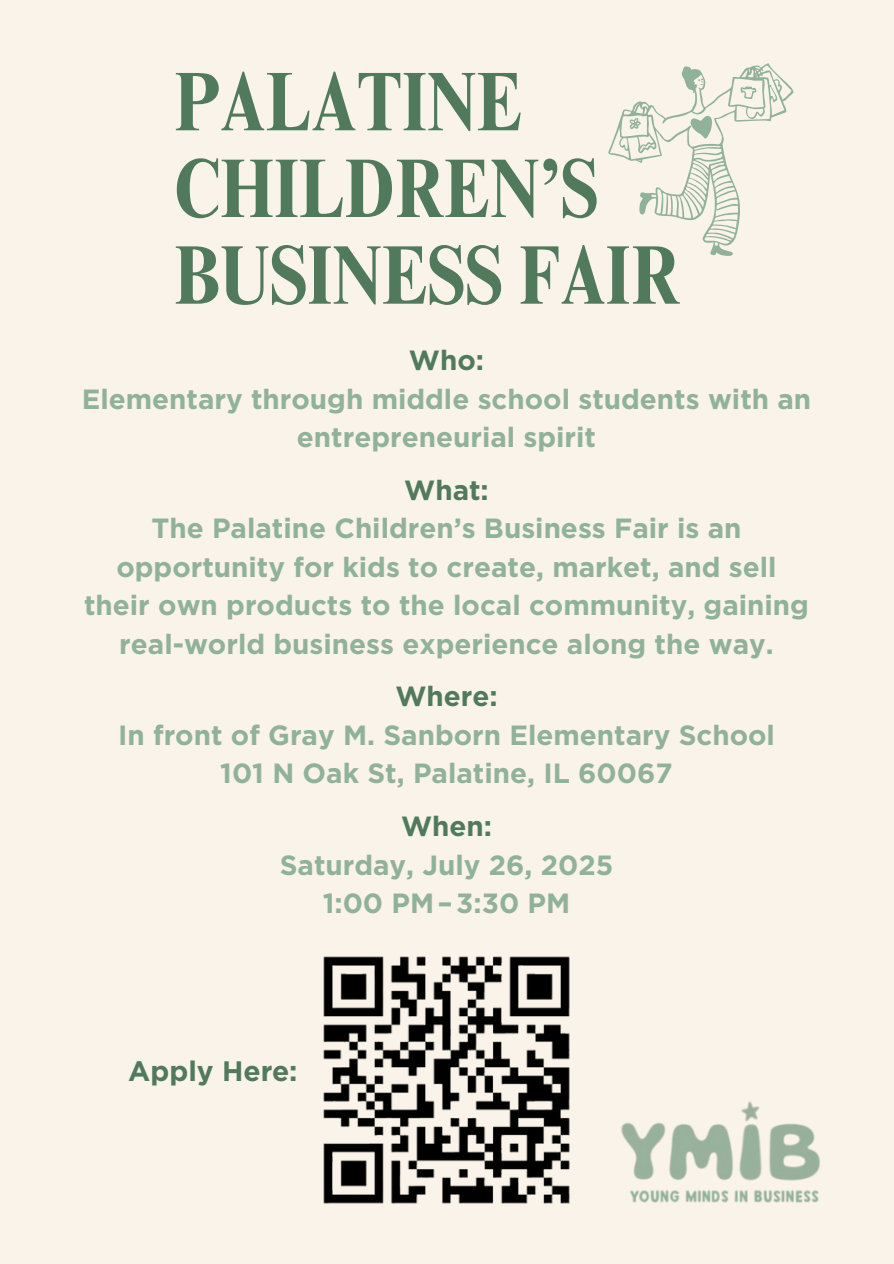
<style>
.page{position:relative;width:894px;height:1264px;background:#fff}
.page>*{position:absolute;margin:0;border:0;box-sizing:border-box;transform-origin:0 0}
.t1{font:700 condensed 84px/86.7px "Times NRMT Pro";color:#517a5c}
.t2{font:700 28.05px "Gotham";color:#517a5c}
.t3{font:700 27.75px/38.5px "Gotham";color:#91b29a;text-align:center}
.t4{font:700 27.75px "Gotham";color:#517a5c}
</style>
<div class="page">
<div style="left:0;top:0;width:893px;height:1263px;background:#f9f3e9"></div>
<svg style="left:608px;top:63px;width:185px;height:193px"></svg>
<img style="left:621px;top:1101px;width:199px;height:102px">
<img style="left:323px;top:956px;width:247px;height:248px">
<p class="t1" style="left:174px;top:69px;width:507px">PALATINE<br>CHILDREN’S<br>BUSINESS FAIR</p>
<p class="t4" style="left:409px;top:343px;width:77px">Who:</p>
<p class="t3" style="left:82px;top:379px;width:730px">Elementary through middle school students with an entrepreneurial spirit</p>
<p class="t4" style="left:404px;top:473px;width:86px">What:</p>
<p class="t3" style="left:84px;top:509px;width:726px">The Palatine Children’s Business Fair is an opportunity for kids to create, market, and sell their own products to the local community, gaining real-world business experience along the way.</p>
<p class="t4" style="left:395px;top:679px;width:104px">Where:</p>
<p class="t3" style="left:118px;top:715px;width:658px">In front of Gray M. Sanborn Elementary School</p>
<p class="t3" style="left:220px;top:754px;width:454px">101 N Oak St, Palatine, IL 60067</p>
<p class="t4" style="left:401px;top:809px;width:92px">When:</p>
<p class="t3" style="left:280px;top:845px;width:335px">Saturday, July 26, 2025</p>
<p class="t3" style="left:323px;top:883px;width:249px">1:00 PM–3:30 PM</p>
<p class="t2" style="left:128px;top:1053px;width:171px">Apply Here:</p>
</div>
